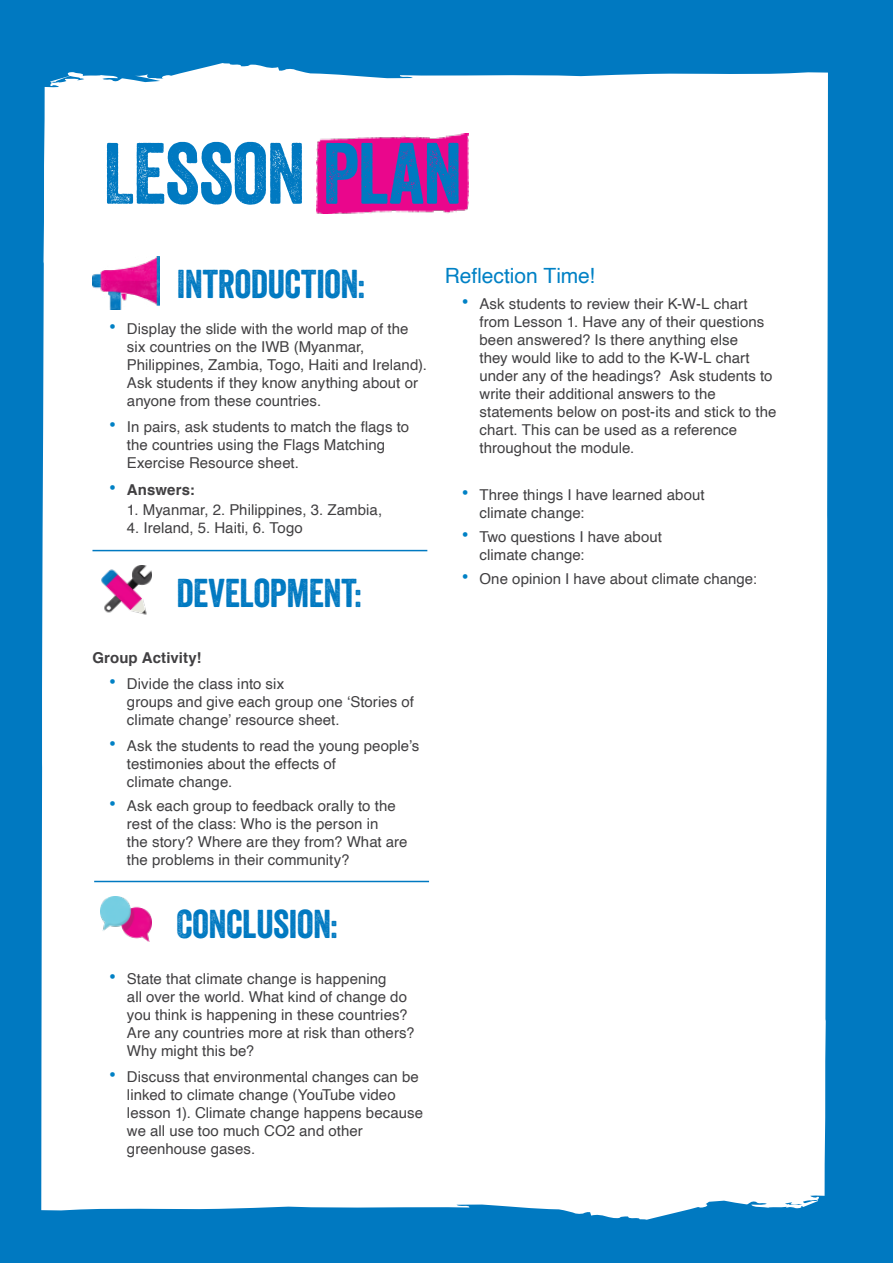
<style>
.page{position:relative;width:893px;height:1263px;background:#0079c1}
.page>*{position:absolute;margin:0;border:0;box-sizing:border-box;transform-origin:0 0}
.t1{font:84px "Veneer";letter-spacing:-.015em;color:#0079c1}
.t2{font:39px "Veneer";letter-spacing:-.01em;color:#0079c1}
.t3{font:21px "Helvetica";letter-spacing:-.005em;color:#0081c5}
.t4{font:15px/18px "Helvetica";letter-spacing:.005em;color:#414042}
.t5{font:700 15px "Helvetica";letter-spacing:.005em;color:#414042}
.s1{font-size:21px;color:#0081c5}
.s2{font-weight:400;font-size:21px;color:#0081c5}
</style>
<div class="page">
<div style="left:41px;top:63px;width:787px;height:1157px;background:#fff"></div>
<img style="left:316px;top:133px;width:152px;height:81px">
<img style="left:93px;top:256px;width:67px;height:54px">
<hr style="left:92px;top:550px;width:335px;height:1px;background:#0079c1">
<img style="left:101px;top:565px;width:50px;height:54px">
<img style="left:101px;top:896px;width:50px;height:45px">
<hr style="left:94px;top:881px;width:335px;height:1px;background:#0079c1">
<h1 class="t1" style="left:103px;top:122px;width:361px">LESSON PLAN</h1>
<h2 class="t2" style="left:177px;top:260px;width:190px">INTRODUCTION:</h2>
<p class="t4" style="left:127px;top:320px;width:301px;text-indent:-18px"><span class="s1">•</span> Display the slide with the world map of the six countries on the IWB (Myanmar, Philippines, Zambia, Togo, Haiti and Ireland).<br>Ask students if they know anything about or anyone from these countries.</p>
<p class="t4" style="left:127px;top:419px;width:284px;text-indent:-18px"><span class="s1">•</span> In pairs, ask students to match the flags to the countries using the Flags Matching<br>Exercise Resource sheet.</p>
<p class="t5" style="left:109px;top:477px;width:87px"><span class="s2">•</span> Answers:</p>
<p class="t4" style="left:127px;top:501px;width:257px">1. Myanmar, 2. Philippines, 3. Zambia,</p>
<p class="t4" style="left:127px;top:519px;width:177px">4. Ireland, 5. Haiti, 6. Togo</p>
<h2 class="t2" style="left:176px;top:569px;width:187px">DEVELOPMENT:</h2>
<p class="t5" style="left:92px;top:646px;width:111px">Group Activity!</p>
<p class="t4" style="left:127px;top:675px;width:288px;text-indent:-18px"><span class="s1">•</span> Divide the class into six<br>groups and give each group one ‘Stories of climate change’ resource sheet.</p>
<p class="t4" style="left:127px;top:737px;width:294px;text-indent:-18px"><span class="s1">•</span> Ask the students to read the young people’s testimonies about the effects of<br>climate change.</p>
<p class="t4" style="left:127px;top:797px;width:282px;text-indent:-18px"><span class="s1">•</span> Ask each group to feedback orally to the rest of the class: Who is the person in<br>the story? Where are they from? What are the problems in their community?</p>
<h2 class="t2" style="left:176px;top:900px;width:163px">CONCLUSION:</h2>
<p class="t4" style="left:127px;top:970px;width:289px;text-indent:-18px"><span class="s1">•</span> State that climate change is happening<br>all over the world. What kind of change do you think is happening in these countries?<br>Are any countries more at risk than others?<br>Why might this be?</p>
<p class="t4" style="left:127px;top:1068px;width:298px;text-indent:-18px"><span class="s1">•</span> Discuss that environmental changes can be linked to climate change (YouTube video lesson 1). Climate change happens because we all use too much CO2 and other greenhouse gases.</p>
<h3 class="t3" style="left:445px;top:260px;width:152px">Reflection Time!</h3>
<p class="t4" style="left:479px;top:296px;width:298px;text-indent:-18px"><span class="s1">•</span> Ask students to review their K-W-L chart from Lesson 1. Have any of their questions been answered? Is there anything else<br>they would like to add to the K-W-L chart under any of the headings? Ask students to write their additional answers to the statements below on post-its and stick to the chart. This can be used as a reference throughout the module.</p>
<p class="t4" style="left:479px;top:486px;width:227px;text-indent:-18px"><span class="s1">•</span> Three things I have learned about climate change:</p>
<p class="t4" style="left:479px;top:528px;width:184px;text-indent:-18px"><span class="s1">•</span> Two questions I have about climate change:</p>
<p class="t4" style="left:461px;top:570px;width:297px"><span class="s1">•</span> One opinion I have about climate change:</p>
</div>
